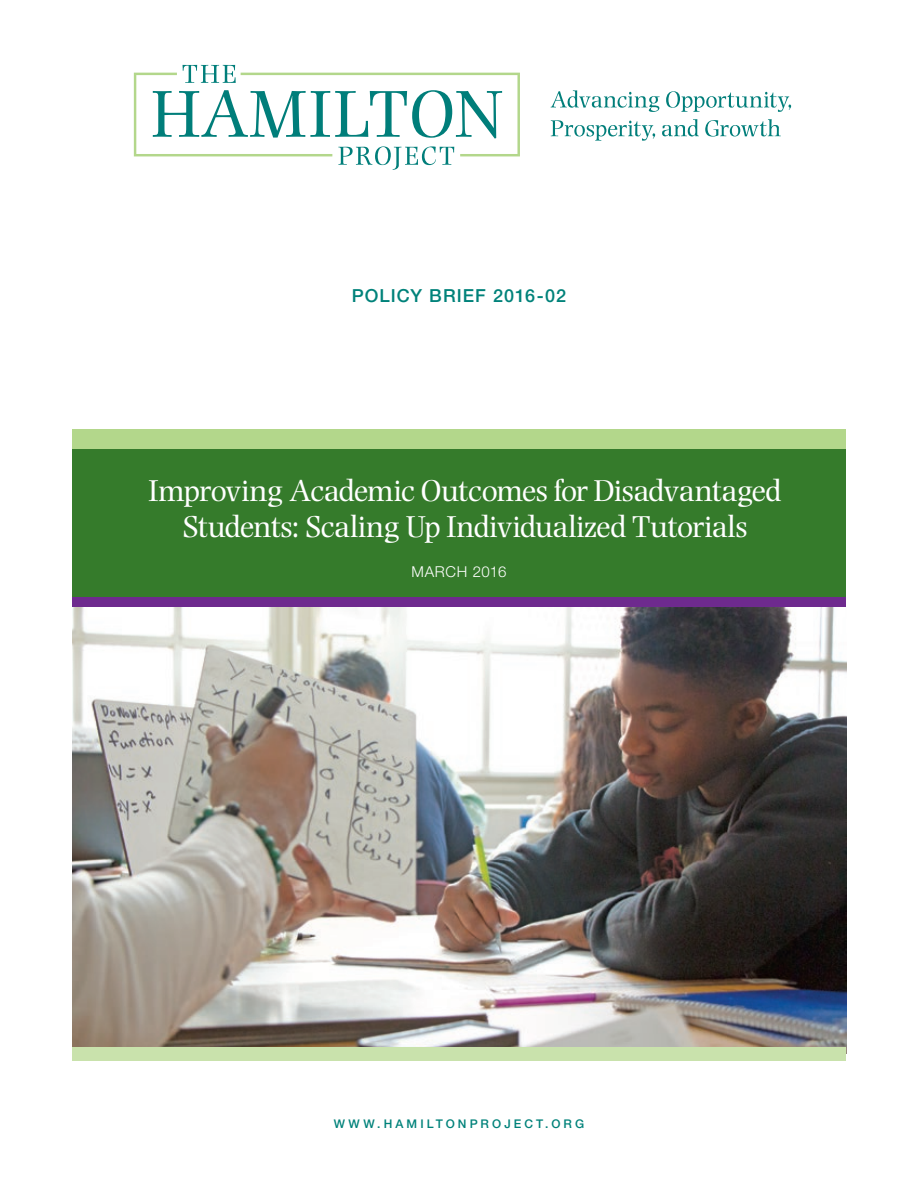
<style>
.page{position:relative;width:918px;height:1188px;background:#fff}
.page>*{position:absolute;margin:0;border:0;box-sizing:border-box;transform-origin:0 0}
.t1{font:31.5px/36px "Photina MT Std";letter-spacing:-.02em;color:#fff;text-align:center}
.t2{font:500 18px "Helvetica Neue LT Std";letter-spacing:.06em;color:#00827a}
.t3{font:300 15px "Helvetica Neue LT Std";letter-spacing:.04em;color:#fff}
.t4{font:500 12px "Helvetica Neue LT Std";letter-spacing:.255em;color:#00827a}
</style>
<div class="page">
<img style="left:72px;top:607px;width:774px;height:440px">
<svg style="left:134px;top:65px;width:386px;height:105px"></svg>
<svg style="left:551px;top:90px;width:109px;height:22px"></svg>
<svg style="left:666px;top:91px;width:125px;height:21px"></svg>
<svg style="left:551px;top:120px;width:104px;height:21px"></svg>
<svg style="left:662px;top:119px;width:37px;height:17px"></svg>
<svg style="left:705px;top:119px;width:76px;height:18px"></svg>
<div style="left:72px;top:446px;width:774px;height:156px;background:#357b2b"></div>
<div style="left:72px;top:429px;width:774px;height:20px;background:#b3d78b"></div>
<div style="left:72px;top:1047px;width:774px;height:13px;background:#c9e2ac"></div>
<div style="left:72px;top:598px;width:774px;height:9px;background:#6e2a8e"></div>
<p class="t2" style="left:352px;top:285px;width:216px">POLICY BRIEF 2016-02</p>
<p class="t1" style="left:149px;top:472px;width:635px">Improving Academic Outcomes for Disadvantaged<br>Students: Scaling Up Individualized Tutorials</p>
<p class="t3" style="left:412px;top:563px;width:96px">MARCH 2016</p>
<p class="t4" style="left:334px;top:1117px;width:252px">WWW.HAMILTONPROJECT.ORG</p>
</div>
